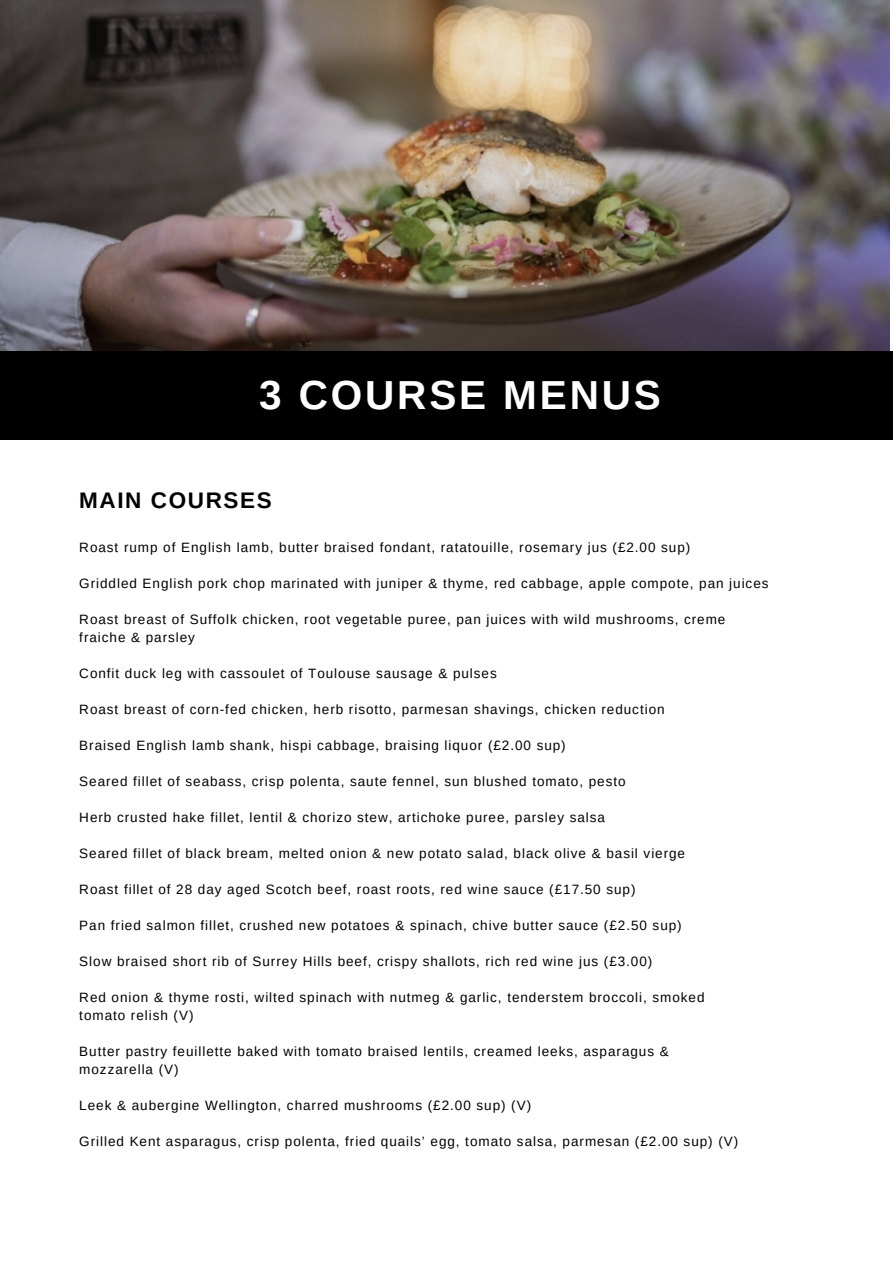
<style>
.page{position:relative;width:893px;height:1264px;background:#fff}
.page>*{position:absolute;margin:0;border:0;box-sizing:border-box;transform-origin:0 0}
.t1{font:700 40.5px "Arimo";letter-spacing:.07em;color:#fff}
.t2{font:700 22.5px "Arimo";letter-spacing:.07em;color:#000}
.t3{font:13.5px "Arimo";letter-spacing:.07em;color:#000}
</style>
<div class="page">
<img style="left:0;top:0;width:889px;height:351px">
<div style="left:0;top:351px;width:892px;height:89px;background:#000"></div>
<p class="t1" style="left:259px;top:373px;width:403px">3 COURSE MENUS</p>
<p class="t2" style="left:79px;top:487px;width:194px">MAIN COURSES</p>
<h1 class="t3" style="left:79px;top:539px;width:612px">Roast rump of English lamb, butter braised fondant, ratatouille, rosemary jus (£2.00 sup)</h1>
<h2 class="t3" style="left:79px;top:575px;width:690px">Griddled English pork chop marinated with juniper &amp; thyme, red cabbage, apple compote, pan juices</h2>
<p class="t3" style="left:79px;top:611px;width:647px">Roast breast of Suffolk chicken, root vegetable puree, pan juices with wild mushrooms, creme</p>
<p class="t3" style="left:79px;top:629px;width:117px">fraiche &amp; parsley</p>
<p class="t3" style="left:79px;top:665px;width:419px">Confit duck leg with cassoulet of Toulouse sausage &amp; pulses</p>
<p class="t3" style="left:79px;top:701px;width:586px">Roast breast of corn-fed chicken, herb risotto, parmesan shavings, chicken reduction</p>
<p class="t3" style="left:79px;top:737px;width:488px">Braised English lamb shank, hispi cabbage, braising liquor (£2.00 sup)</p>
<p class="t3" style="left:79px;top:773px;width:547px">Seared fillet of seabass, crisp polenta, saute fennel, sun blushed tomato, pesto</p>
<p class="t3" style="left:79px;top:809px;width:527px">Herb crusted hake fillet, lentil &amp; chorizo stew, artichoke puree, parsley salsa</p>
<p class="t3" style="left:79px;top:845px;width:607px">Seared fillet of black bream, melted onion &amp; new potato salad, black olive &amp; basil vierge</p>
<p class="t3" style="left:79px;top:881px;width:557px">Roast fillet of 28 day aged Scotch beef, roast roots, red wine sauce (£17.50 sup)</p>
<p class="t3" style="left:79px;top:917px;width:604px">Pan fried salmon fillet, crushed new potatoes &amp; spinach, chive butter sauce (£2.50 sup)</p>
<p class="t3" style="left:79px;top:953px;width:574px">Slow braised short rib of Surrey Hills beef, crispy shallots, rich red wine jus (£3.00)</p>
<p class="t3" style="left:79px;top:989px;width:626px">Red onion &amp; thyme rosti, wilted spinach with nutmeg &amp; garlic, tenderstem broccoli, smoked</p>
<p class="t3" style="left:79px;top:1007px;width:116px">tomato relish (V)</p>
<p class="t3" style="left:79px;top:1043px;width:591px">Butter pastry feuillette baked with tomato braised lentils, creamed leeks, asparagus &amp;</p>
<p class="t3" style="left:79px;top:1061px;width:101px">mozzarella (V)</p>
<p class="t3" style="left:79px;top:1097px;width:453px">Leek &amp; aubergine Wellington, charred mushrooms (£2.00 sup) (V)</p>
<p class="t3" style="left:79px;top:1133px;width:660px">Grilled Kent asparagus, crisp polenta, fried quails’ egg, tomato salsa, parmesan (£2.00 sup) (V)</p>
</div>
